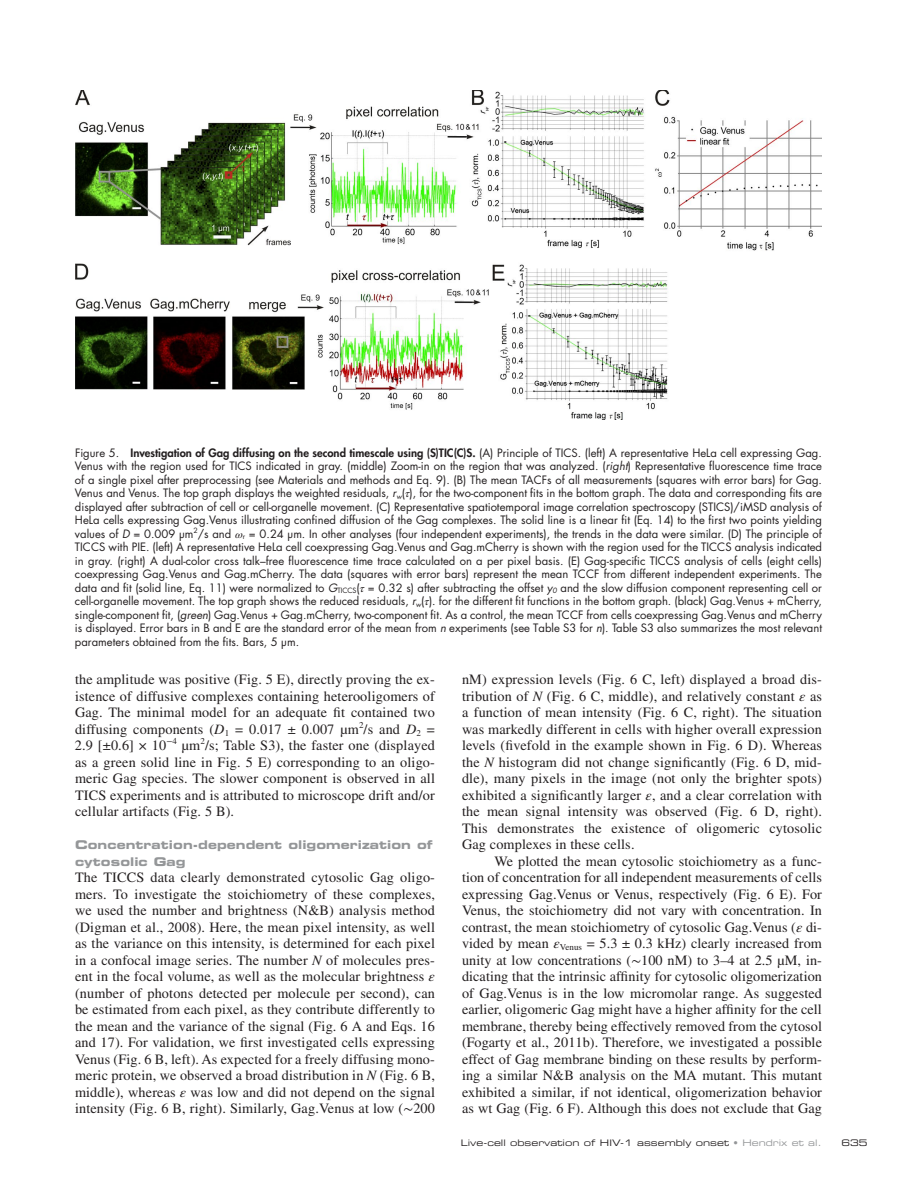
<style>
.page{position:relative;width:918px;height:1188px;background:#fff}
.page>*{position:absolute;margin:0;border:0;box-sizing:border-box;transform-origin:0 0}
.t1{font:14.25px/16.5px "Times LT Std";letter-spacing:.01em;color:#231f20;text-align:justify}
.t2{font:12px/16.5px "Eurostile LT Std Bold Ex 2";letter-spacing:.005em;color:#949698}
.t3{font:11.25px/13.5px "Futura Std";color:#231f20;text-align:justify}
.t4{font:9px "Eurostile LT Std Ex 2";color:#231f20}
.s1{font-weight:800}
.s2{font-style:italic}
.s3{font-family:"STIX General";font-style:italic}
.s4{font-family:"STIX General"}
.s5{color:#949698}
</style>
<div class="page">
<img style="left:75px;top:90px;width:747px;height:329px">
<p class="t3" style="left:75px;top:446px;width:749px">Figure 5. <span class="s1">Investigation of Gag diffusing on the second timescale using (S)TIC(C)S.</span> (A) Principle of TICS. (left) A representative HeLa cell expressing Gag.<br>Venus with the region used for TICS indicated in gray. (middle) Zoom-in on the region that was analyzed. (<span class="s2">right</span>) Representative fluorescence time trace of a single pixel after preprocessing (see Materials and methods and Eq. 9). (B) The mean TACFs of all measurements (squares with error bars) for Gag.<br>Venus and Venus. The top graph displays the weighted residuals, <span class="s2">r</span><sub>w</sub>(<span class="s3">τ</span>), for the two-component fits in the bottom graph. The data and corresponding fits are displayed after subtraction of cell or cell-organelle movement. (C) Representative spatiotemporal image correlation spectroscopy (STICS)/iMSD analysis of HeLa cells expressing Gag.Venus illustrating confined diffusion of the Gag complexes. The solid line is a linear fit (Eq. 14) to the first two points yielding values of <span class="s2">D</span> = 0.009 µm<sup>2</sup>/s and <span class="s3">ω</span><sub>r</sub> = 0.24 µm. In other analyses (four independent experiments), the trends in the data were similar. (D) The principle of TICCS with PIE. (left) A representative HeLa cell coexpressing Gag.Venus and Gag.mCherry is shown with the region used for the TICCS analysis indicated in gray. (right) A dual-color cross talk–free fluorescence time trace calculated on a per pixel basis. (E) Gag-specific TICCS analysis of cells (eight cells) coexpressing Gag.Venus and Gag.mCherry. The data (squares with error bars) represent the mean TCCF from different independent experiments. The data and fit (solid line, Eq. 11) were normalized to <span class="s2">G</span><sub>TICCS</sub>(<span class="s3">τ</span> = 0.32 s) after subtracting the offset <span class="s2">y</span><sub>0</sub> and the slow diffusion component representing cell or cell-organelle movement. The top graph shows the reduced residuals, <span class="s2">r</span><sub>w</sub>(<span class="s3">τ</span>). for the different fit functions in the bottom graph. (black) Gag.Venus + mCherry, single-component fit, (<span class="s2">green</span>) Gag.Venus + Gag.mCherry, two-component fit. As a control, the mean TCCF from cells coexpressing Gag.Venus and mCherry is displayed. Error bars in B and E are the standard error of the mean from <span class="s2">n</span> experiments (see Table S3 for <span class="s2">n</span>). Table S3 also summarizes the most relevant parameters obtained from the fits. Bars, 5 µm.</p>
<p class="t1" style="left:75px;top:671px;width:362px">the amplitude was positive (Fig. 5 E), directly proving the ex&shy;istence of diffusive complexes containing heterooligomers of Gag. The minimal model for an adequate fit contained two diffusing components (<span class="s2">D</span><sub>1</sub> = 0.017 ± 0.007 µm<sup>2</sup>/s and <span class="s2">D</span><sub>2</sub> = 2.9 [±0.6] × 10<sup>−</sup><sup>4</sup> µm<sup>2</sup>/s; Table S3), the faster one (displayed as a green solid line in Fig. 5 E) corresponding to an oligo&shy;meric Gag species. The slower component is observed in all TICS experiments and is attributed to microscope drift and/or cellular artifacts (Fig. 5 B).</p>
<p class="t2" style="left:75px;top:836px;width:359px">Concentration-dependent oligomerization of cytosolic Gag</p>
<p class="t1" style="left:75px;top:869px;width:362px">The TICCS data clearly demonstrated cytosolic Gag oligo&shy;mers. To investigate the stoichiometry of these complexes, we used the number and brightness (N&amp;B) analysis method (Digman et al., 2008). Here, the mean pixel intensity, as well as the variance on this intensity, is determined for each pixel in a confocal image series. The number <span class="s2">N</span> of molecules pres&shy;ent in the focal volume, as well as the molecular brightness <span class="s3">ε </span>(number of photons detected per molecule per second), can be estimated from each pixel, as they contribute differently to the mean and the variance of the signal (Fig. 6 A and Eqs. 16 and 17). For validation, we first investigated cells expressing Venus (Fig. 6 B, left). As expected for a freely diffusing mono&shy;meric protein, we observed a broad distribution in <span class="s2">N</span> (Fig. 6 B, middle), whereas <span class="s3">ε</span> was low and did not depend on the signal intensity (Fig. 6 B, right). Similarly, Gag.Venus at low (<span class="s4">∼</span>200</p>
<p class="t1" style="left:462px;top:671px;width:362px">nM) expression levels (Fig. 6 C, left) displayed a broad dis&shy;tribution of <span class="s2">N</span> (Fig. 6 C, middle), and relatively constant <span class="s3">ε</span> as a function of mean intensity (Fig. 6 C, right). The situation was markedly different in cells with higher overall expression levels (fivefold in the example shown in Fig. 6 D). Whereas the <span class="s2">N</span> histogram did not change significantly (Fig. 6 D, mid&shy;dle), many pixels in the image (not only the brighter spots) exhibited a significantly larger <span class="s3">ε</span>, and a clear correlation with the mean signal intensity was observed (Fig. 6 D, right).<br>This demonstrates the existence of oligomeric cytosolic Gag complexes in these cells.</p>
<p class="t1" style="left:462px;top:852px;width:362px;text-indent:32px">We plotted the mean cytosolic stoichiometry as a func&shy;tion of concentration for all independent measurements of cells expressing Gag.Venus or Venus, respectively (Fig. 6 E). For Venus, the stoichiometry did not vary with concentration. In contrast, the mean stoichiometry of cytosolic Gag.Venus (<span class="s3">ε</span> di&shy;vided by mean <span class="s3">ε</span><sub>Venus</sub> = 5.3 ± 0.3 kHz) clearly increased from unity at low concentrations (<span class="s4">∼</span>100 nM) to 3–4 at 2.5 µM, in&shy;dicating that the intrinsic affinity for cytosolic oligomerization of Gag.Venus is in the low micromolar range. As suggested earlier, oligomeric Gag might have a higher affinity for the cell membrane, thereby being effectively removed from the cytosol (Fogarty et al., 2011b). Therefore, we investigated a possible effect of Gag membrane binding on these results by perform&shy;ing a similar N&amp;B analysis on the MA mutant. This mutant exhibited a similar, if not identical, oligomerization behavior as wt Gag (Fig. 6 F). Although this does not exclude that Gag</p>
<p class="t4" style="left:461px;top:1136px;width:363px">Live-cell observation of HIV-1 assembly onset <span class="s5">• Hendrix et al.</span></p>
<p class="t4" style="left:841px;top:1136px;width:28px">635</p>
</div>
